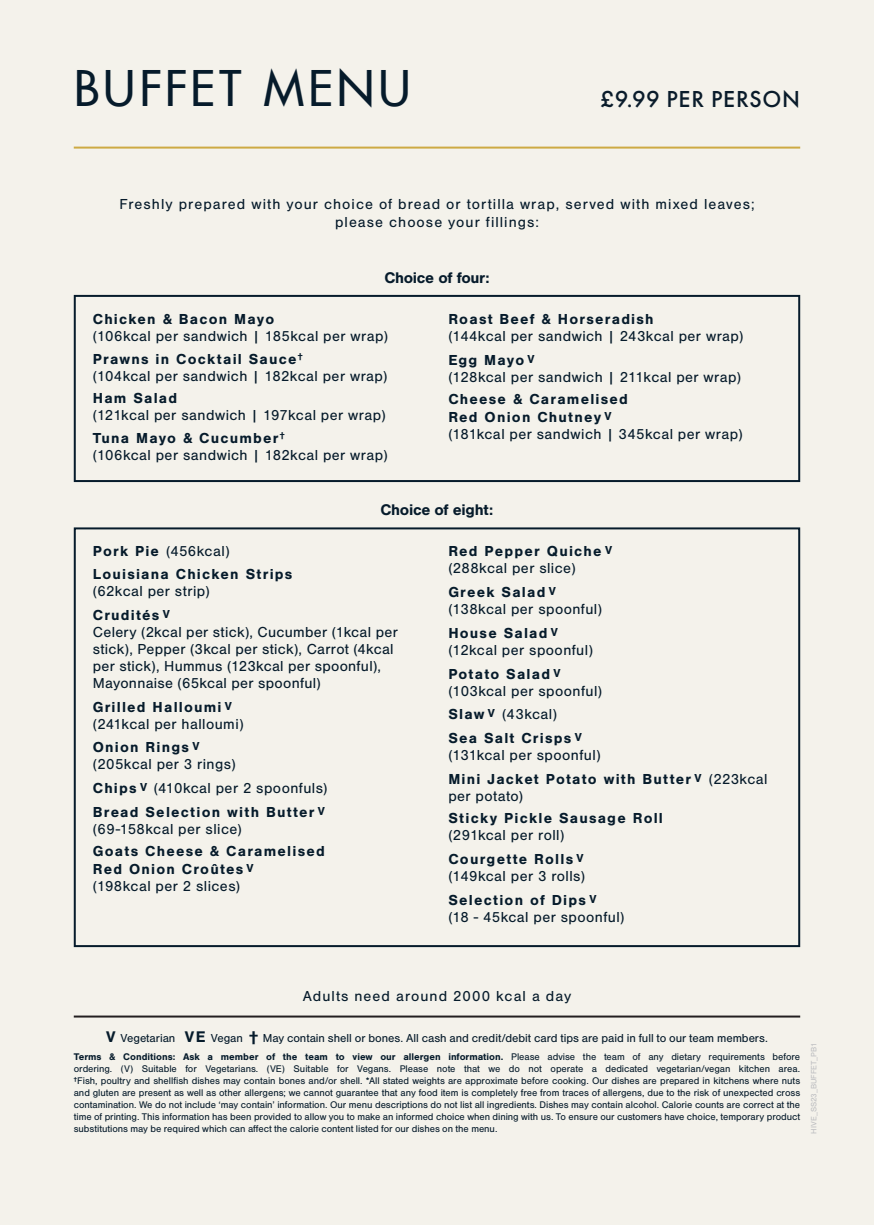
<style>
.page{position:relative;width:874px;height:1225px;background:#fff}
.page>*{position:absolute;margin:0;border:0;box-sizing:border-box;transform-origin:0 0}
.t1{font:48px "Futura";letter-spacing:.075em;color:#061b2b}
.SUBHEADER_2021{font:500 24px "Futura PT";letter-spacing:.025em;color:#0a1c2b}
.BOLD_OPTION{font:700 16px "Nimbus San";letter-spacing:-.02em;color:#061b2b}
.Body_Text{font:15px/17px "Nimbus San";letter-spacing:.03em;color:#061b2b}
.Body_Text-2{font:700 15px/17px "Nimbus San";letter-spacing:.08em;color:#061b2b}
.Body_Text-3{font:15px/18px "Nimbus San";letter-spacing:.07em;color:#061b2b;text-align:center}
.t2{font:12px "Nimbus San";letter-spacing:-.005em;color:#061b2b}
.t3{font:10px/12px "Nimbus San";letter-spacing:-.005em;color:#061b2b;text-align:justify}
.t4{font:8px "Nimbus San";color:#bcbdc0}
.s1{font-weight:700}
.s2{font-weight:700;font-size:12px}
.s3{font-weight:400}
.s4{font-size:12px}
.s5{font-weight:700;font-size:16px}
</style>
<div class="page">
<div style="left:0;top:0;width:873px;height:1225px;background:#f4f2eb"></div>
<div style="left:74px;top:295px;width:725px;height:187px;border:2px solid #061b2b"></div>
<div style="left:74px;top:527px;width:725px;height:420px;border:2px solid #061b2b"></div>
<hr style="left:74px;top:1015px;width:725px;height:2px;background:#231f20">
<hr style="left:74px;top:147px;width:725px;height:2px;background:#cdaa43">
<p class="t1" style="left:74px;top:58px;width:338px">BUFFET MENU</p>
<p class="SUBHEADER_2021" style="left:600px;top:84px;width:201px">£9.99 PER PERSON</p>
<p class="Body_Text-3" style="left:119px;top:195px;width:636px">Freshly prepared with your choice of bread or tortilla wrap, served with mixed leaves; please choose your fillings:</p>
<p class="BOLD_OPTION" style="left:384px;top:269px;width:107px">Choice of four:</p>
<p class="Body_Text" style="left:93px;top:311px;width:296px"><span class="s1">Chicken &amp; Bacon Mayo<br></span>(106kcal per sandwich | 185kcal per wrap)</p>
<p class="Body_Text" style="left:93px;top:350px;width:296px"><span class="s1">Prawns in Cocktail Sauce</span><sup>†<br></sup>(104kcal per sandwich | 182kcal per wrap)</p>
<p class="Body_Text" style="left:93px;top:390px;width:294px"><span class="s1">Ham Salad<br></span>(121kcal per sandwich | 197kcal per wrap)</p>
<p class="Body_Text" style="left:93px;top:430px;width:296px"><span class="s1">Tuna Mayo &amp; Cucumber</span><sup>†<br></sup>(106kcal per sandwich | 182kcal per wrap)</p>
<p class="Body_Text" style="left:448px;top:311px;width:296px"><span class="s1">Roast Beef &amp; Horseradish<br></span>(144kcal per sandwich | 243kcal per wrap)</p>
<p class="Body_Text" style="left:448px;top:351px;width:294px"><span class="s1">Egg Mayo</span> <span class="s2">V<br></span>(128kcal per sandwich | 211kcal per wrap)</p>
<p class="Body_Text" style="left:448px;top:391px;width:296px;line-height:17.6px"><span class="s1">Cheese &amp; Caramelised<br>Red Onion Chutney</span> <span class="s2">V<br></span>(181kcal per sandwich | 345kcal per wrap)</p>
<p class="BOLD_OPTION" style="left:380px;top:501px;width:114px">Choice of eight:</p>
<p class="Body_Text" style="left:93px;top:543px;width:138px"><span class="s1">Pork Pie</span> (456kcal)</p>
<p class="Body_Text-2" style="left:93px;top:566px;width:201px">Louisiana Chicken Strips <span class="s3">(62kcal per strip)</span></p>
<p class="Body_Text" style="left:93px;top:606px;width:306px"><span class="s1">Crudités</span> <span class="s2">V<br></span>Celery (2kcal per stick), Cucumber (1kcal per stick), Pepper (3kcal per stick), Carrot (4kcal per stick), Hummus (123kcal per spoonful), Mayonnaise (65kcal per spoonful)</p>
<p class="Body_Text" style="left:93px;top:698px;width:152px"><span class="s1">Grilled Halloumi</span> <span class="s2">V </span>(241kcal per halloumi)</p>
<p class="Body_Text" style="left:93px;top:739px;width:144px"><span class="s1">Onion Rings</span> <span class="s2">V </span>(205kcal per 3 rings)</p>
<p class="Body_Text" style="left:93px;top:779px;width:236px"><span class="s1">Chips</span> <span class="s2">V</span> (410kcal per 2 spoonfuls)</p>
<p class="Body_Text-2" style="left:93px;top:803px;width:234px">Bread Selection with Butter <span class="s4">V </span><span class="s3">(69-158kcal per slice)</span></p>
<p class="Body_Text-2" style="left:93px;top:842px;width:233px;line-height:17.6px">Goats Cheese &amp; Caramelised<br>Red Onion Croûtes <span class="s4">V<br></span><span class="s3">(198kcal per 2 slices)</span></p>
<p class="Body_Text" style="left:448px;top:543px;width:165px"><span class="s1">Red Pepper Quiche</span> <span class="s2">V </span>(288kcal per slice)</p>
<p class="Body_Text" style="left:448px;top:584px;width:155px"><span class="s1">Greek Salad</span> <span class="s2">V </span>(138kcal per spoonful)</p>
<p class="Body_Text" style="left:448px;top:624px;width:146px"><span class="s1">House Salad</span> <span class="s2">V </span>(12kcal per spoonful)</p>
<p class="Body_Text" style="left:448px;top:665px;width:155px"><span class="s1">Potato Salad</span> <span class="s2">V </span>(103kcal per spoonful)</p>
<p class="Body_Text" style="left:448px;top:706px;width:110px"><span class="s1">Slaw</span> <span class="s2">V</span> (43kcal)</p>
<p class="Body_Text" style="left:448px;top:729px;width:154px"><span class="s1">Sea Salt Crisps</span> <span class="s2">V </span>(131kcal per spoonful)</p>
<p class="Body_Text-2" style="left:448px;top:770px;width:320px">Mini Jacket Potato with Butter <span class="s4">V</span> <span class="s3">(223kcal per potato)</span></p>
<p class="Body_Text-2" style="left:448px;top:810px;width:216px">Sticky Pickle Sausage Roll <span class="s3">(291kcal per roll)</span></p>
<p class="Body_Text" style="left:448px;top:850px;width:138px"><span class="s1">Courgette Rolls</span> <span class="s2">V </span>(149kcal per 3 rolls)</p>
<p class="Body_Text" style="left:448px;top:891px;width:178px"><span class="s1">Selection of Dips</span> <span class="s2">V<br></span>(18 - 45kcal per spoonful)</p>
<p class="Body_Text-3" style="left:302px;top:987px;width:270px">Adults need around 2000 kcal a day</p>
<p class="t2" style="left:106px;top:1032px;width:663px"><span class="s5">V</span> Vegetarian <span class="s5">VE</span> Vegan <span class="s5">†</span> May contain shell or bones. All cash and credit/debit card tips are paid in full to our team members.</p>
<p class="t3" style="left:74px;top:1051px;width:727px"><span class="s1">Terms &amp; Conditions: Ask a member of the team to view our allergen information.</span> Please advise the team of any dietary requirements before ordering. (V) Suitable for Vegetarians. (VE) Suitable for Vegans. Please note that we do not operate a dedicated vegetarian/vegan kitchen area. <sup>†</sup>Fish, poultry and shellfish dishes may contain bones and/or shell. *All stated weights are approximate before cooking. Our dishes are prepared in kitchens where nuts and gluten are present as well as other allergens; we cannot guarantee that any food item is completely free from traces of allergens, due to the risk of unexpected cross contamination. We do not include ‘may contain’ information. Our menu descriptions do not list all ingredients. Dishes may contain alcohol. Calorie counts are correct at the time of printing. This information has been provided to allow you to make an informed choice when dining with us. To ensure our customers have choice, temporary product substitutions may be required which can affect the calorie content listed for our dishes on the menu.</p>
<p class="t4" style="left:809px;top:1133px;width:93px;rotate:-90deg">HIVE_SS23_BUFFET_PB1</p>
</div>
